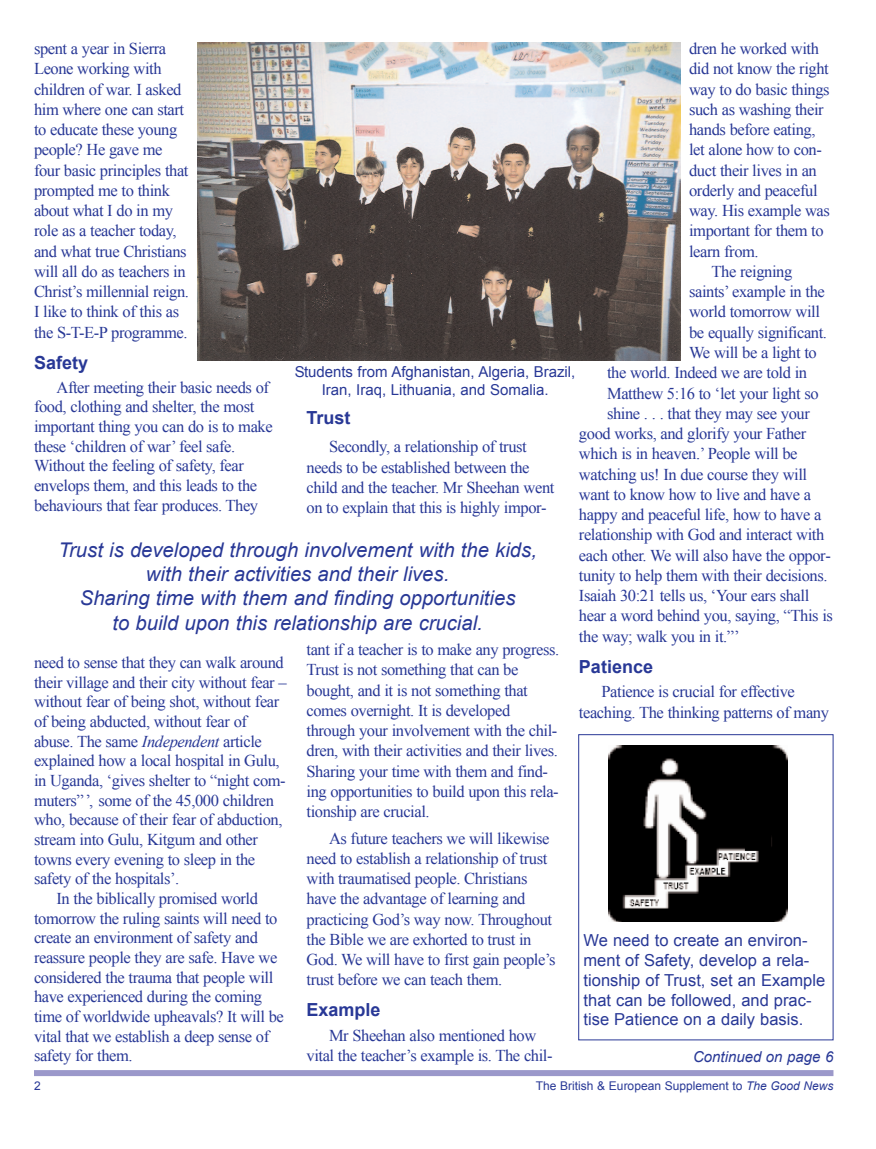
<style>
.page{position:relative;width:876px;height:1149px;background:#fff}
.page>*{position:absolute;margin:0;border:0;box-sizing:border-box;transform-origin:0 0}
.t1{font:italic 20.25px/24.3px "Arial";color:#283896;text-align:center}
.t2{font:700 18px "Arial";color:#283896}
.t3{font:16.5px/20.2px "Times New Roman";letter-spacing:-.025em;color:#283896}
.t4{font:16.5px/19.8px "Arial";color:#283896}
.t5{font:15px/18px "Arial";color:#283896;text-align:center}
.t6{font:italic 15px "Arial";color:#283896}
.t7{font:12px "Arial";color:#283896}
.s1{font-style:italic}
</style>
<div class="page">
<div style="left:578px;top:734px;width:255px;height:305px;border:1px solid #283896"></div>
<div style="left:34px;top:1069px;width:799px;height:6px;background:#9b98ca"></div>
<img style="left:198px;top:43px;width:482px;height:317px">
<img style="left:609px;top:745px;width:179px;height:176px">
<p class="t3" style="left:689px;top:38px;width:131px">dren he worked with</p>
<p class="t3" style="left:689px;top:59px;width:141px">did not know the right</p>
<p class="t3" style="left:689px;top:79px;width:142px">way to do basic things</p>
<p class="t3" style="left:689px;top:99px;width:136px">such as washing their</p>
<p class="t3" style="left:689px;top:119px;width:128px">hands before eating,</p>
<p class="t3" style="left:689px;top:140px;width:134px">let alone how to con-</p>
<p class="t3" style="left:689px;top:160px;width:129px">duct their lives in an</p>
<p class="t3" style="left:689px;top:180px;width:130px">orderly and peaceful</p>
<p class="t3" style="left:689px;top:200px;width:142px">way. His example was</p>
<p class="t3" style="left:689px;top:221px;width:136px">important for them to</p>
<p class="t3" style="left:689px;top:241px;width:71px">learn from.</p>
<p class="t3" style="left:712px;top:261px;width:82px">The reigning</p>
<p class="t3" style="left:689px;top:281px;width:137px">saints’ example in the</p>
<p class="t3" style="left:689px;top:302px;width:132px">world tomorrow will</p>
<p class="t3" style="left:689px;top:322px;width:139px">be equally significant.</p>
<p class="t3" style="left:689px;top:342px;width:129px">We will be a light to</p>
<p class="t3" style="left:607px;top:362px;width:202px">the world. Indeed we are told in</p>
<p class="t3" style="left:607px;top:383px;width:213px">Matthew 5:16 to ‘let your light so</p>
<p class="t3" style="left:607px;top:403px;width:204px">shine . . . that they may see your</p>
<p class="t3" style="left:579px;top:423px;width:229px">good works, and glorify your Father</p>
<p class="t3" style="left:579px;top:443px;width:220px">which is in heaven.’ People will be</p>
<p class="t3" style="left:579px;top:464px;width:230px">watching us! In due course they will</p>
<p class="t3" style="left:579px;top:484px;width:234px">want to know how to live and have a</p>
<p class="t3" style="left:579px;top:504px;width:244px">happy and peaceful life, how to have a</p>
<p class="t3" style="left:579px;top:524px;width:247px">relationship with God and interact with</p>
<p class="t3" style="left:579px;top:545px;width:253px">each other. We will also have the oppor-</p>
<p class="t3" style="left:579px;top:565px;width:250px">tunity to help them with their decisions.</p>
<p class="t3" style="left:579px;top:585px;width:232px">Isaiah 30:21 tells us, ‘Your ears shall</p>
<p class="t3" style="left:579px;top:605px;width:255px">hear a word behind you, saying, “This is</p>
<p class="t3" style="left:579px;top:626px;width:162px">the way; walk you in it.”’</p>
<p class="t2" style="left:579px;top:656px;width:76px">Patience</p>
<p class="t3" style="left:579px;top:681px;width:252px;text-indent:23px">Patience is crucial for effective teaching. The thinking patterns of many</p>
<p class="t3" style="left:34px;top:38px;width:157px">spent a year in Sierra<br>Leone working with children of war. I asked him where one can start to educate these young people? He gave me four basic principles that prompted me to think about what I do in my role as a teacher today, and what true Christians will all do as teachers in<br>Christ’s millennial reign.<br>I like to think of this as the S-T-E-P programme.</p>
<p class="t2" style="left:34px;top:352px;width:56px">Safety</p>
<p class="t3" style="left:34px;top:377px;width:240px;line-height:19.6px;text-indent:23px">After meeting their basic needs of food, clothing and shelter, the most important thing you can do is to make these ‘children of war’ feel safe.<br>Without the feeling of safety, fear envelops them, and this leads to the behaviours that fear produces. They</p>
<p class="t5" style="left:295px;top:362px;width:282px">Students from Afghanistan, Algeria, Brazil,<br>Iran, Iraq, Lithuania, and Somalia.</p>
<p class="t2" style="left:306px;top:407px;width:46px">Trust</p>
<p class="t3" style="left:306px;top:436px;width:249px;text-indent:23px">Secondly, a relationship of trust needs to be established between the child and the teacher. Mr Sheehan went on to explain that this is highly impor-</p>
<p class="t1" style="left:58px;top:537px;width:480px">Trust is developed through involvement with the kids, with their activities and their lives.<br>Sharing time with them and finding opportunities<br>to build upon this relationship are crucial.</p>
<p class="t3" style="left:306px;top:639px;width:254px">tant if a teacher is to make any progress.<br>Trust is not something that can be bought, and it is not something that comes overnight. It is developed through your involvement with the chil&shy;dren, with their activities and their lives.<br>Sharing your time with them and find&shy;ing opportunities to build upon this rela&shy;tionship are crucial.</p>
<p class="t3" style="left:306px;top:827px;width:251px;text-indent:23px">As future teachers we will likewise need to establish a relationship of trust with traumatised people. Christians have the advantage of learning and practicing God’s way now. Throughout the Bible we are exhorted to trust in God. We will have to first gain people’s trust before we can teach them.</p>
<p class="t2" style="left:306px;top:999px;width:76px">Example</p>
<p class="t3" style="left:306px;top:1024px;width:248px;text-align:center">Mr Sheehan also mentioned how<br>vital the teacher’s example is. The chil-</p>
<p class="t3" style="left:34px;top:652px;width:251px">need to sense that they can walk around</p>
<p class="t3" style="left:34px;top:671px;width:254px">their village and their city without fear –</p>
<p class="t3" style="left:34px;top:691px;width:247px">without fear of being shot, without fear</p>
<p class="t3" style="left:34px;top:711px;width:214px">of being abducted, without fear of</p>
<p class="t3" style="left:34px;top:730px;width:229px">abuse. The same <span class="s1">Independent</span> article</p>
<p class="t3" style="left:34px;top:750px;width:247px">explained how a local hospital in Gulu,</p>
<p class="t3" style="left:34px;top:770px;width:253px">in Uganda, ‘gives shelter to “night com-</p>
<p class="t3" style="left:34px;top:789px;width:241px">muters”’, some of the 45,000 children</p>
<p class="t3" style="left:34px;top:809px;width:250px">who, because of their fear of abduction,</p>
<p class="t3" style="left:34px;top:829px;width:226px">stream into Gulu, Kitgum and other</p>
<p class="t3" style="left:34px;top:848px;width:223px">towns every evening to sleep in the</p>
<p class="t3" style="left:34px;top:868px;width:147px">safety of the hospitals’.</p>
<p class="t3" style="left:57px;top:888px;width:203px">In the biblically promised world</p>
<p class="t3" style="left:34px;top:907px;width:245px">tomorrow the ruling saints will need to</p>
<p class="t3" style="left:34px;top:927px;width:226px">create an environment of safety and</p>
<p class="t3" style="left:34px;top:947px;width:245px">reassure people they are safe. Have we</p>
<p class="t3" style="left:34px;top:966px;width:241px">considered the trauma that people will</p>
<p class="t3" style="left:34px;top:986px;width:230px">have experienced during the coming</p>
<p class="t3" style="left:34px;top:1005px;width:251px">time of worldwide upheavals? It will be</p>
<p class="t3" style="left:34px;top:1025px;width:237px">vital that we establish a deep sense of</p>
<p class="t3" style="left:34px;top:1045px;width:100px">safety for them.</p>
<p class="t4" style="left:584px;top:930px;width:243px">We need to create an environ&shy;ment of Safety, develop a rela&shy;tionship of Trust, set an Example that can be followed, and prac&shy;tise Patience on a daily basis.</p>
<p class="t6" style="left:693px;top:1048px;width:142px">Continued on page 6</p>
<p class="t7" style="left:34px;top:1078px;width:8px">2</p>
<p class="t7" style="left:536px;top:1078px;width:299px">The British &amp; European Supplement to <span class="s1">The Good News</span></p>
</div>
